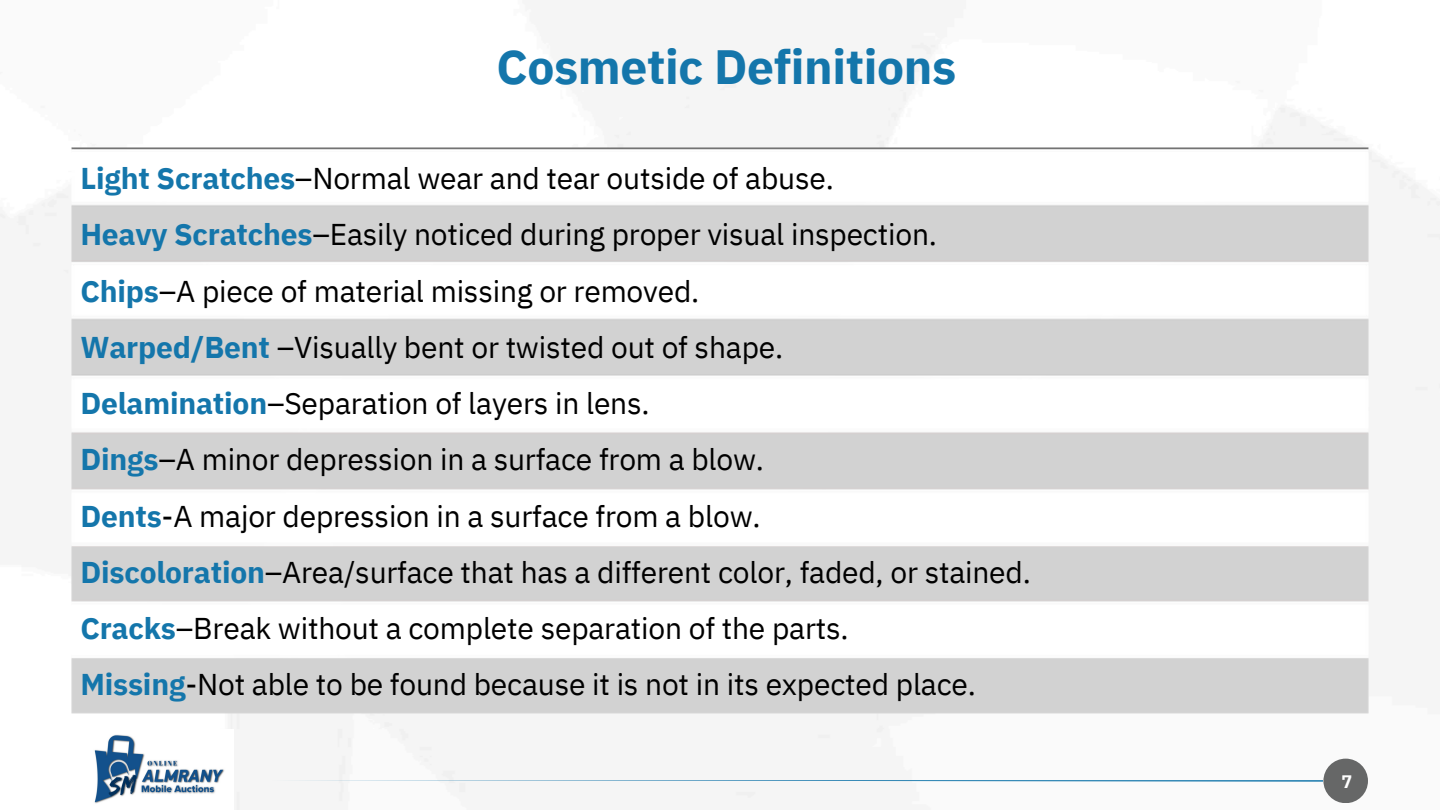
<style>
.page{position:relative;width:1440px;height:810px;background:#fff}
.page>*{position:absolute;margin:0;border:0;box-sizing:border-box;transform-origin:0 0}
.t1{font:700 48px "IBM Plex Sans";letter-spacing:-.005em;color:#1476ab}
.t2{font:30px/56.2px "IBM Plex Sans";letter-spacing:-.005em;color:#000}
.t3{font:700 18px "IBM Plex Sans";color:#fff}
.s1{font-weight:700;color:#1476ab}
</style>
<div class="page">
<div style="left:1323px;top:759px;width:45px;height:44px;background:#666767;border-radius:50%"></div>
<svg style="left:272px;top:780px;width:1051px;height:2px"></svg>
<img style="left:94px;top:734px;width:131px;height:70px">
<p class="t1" style="left:496px;top:34px;width:461px">Cosmetic Definitions</p>
<p class="t2" style="left:80px;top:150px;width:952px"><span class="s1">Light Scratches</span>–Normal wear and tear outside of abuse.<br><span class="s1">Heavy Scratches</span>–Easily noticed during proper visual inspection.<br><span class="s1">Chips</span>–A piece of material missing or removed.<br><span class="s1">Warped/Bent</span> –Visually bent or twisted out of shape.<br><span class="s1">Delamination</span>–Separation of layers in lens.<br><span class="s1">Dings</span>–A minor depression in a surface from a blow.<br><span class="s1">Dents</span>-A major depression in a surface from a blow.<br><span class="s1">Discoloration</span>–Area/surface that has a different color, faded, or stained.<br><span class="s1">Cracks</span>–Break without a complete separation of the parts.<br><span class="s1">Missing</span>-Not able to be found because it is not in its expected place.</p>
<p class="t3" style="left:1342px;top:770px;width:12px">7</p>
</div>
